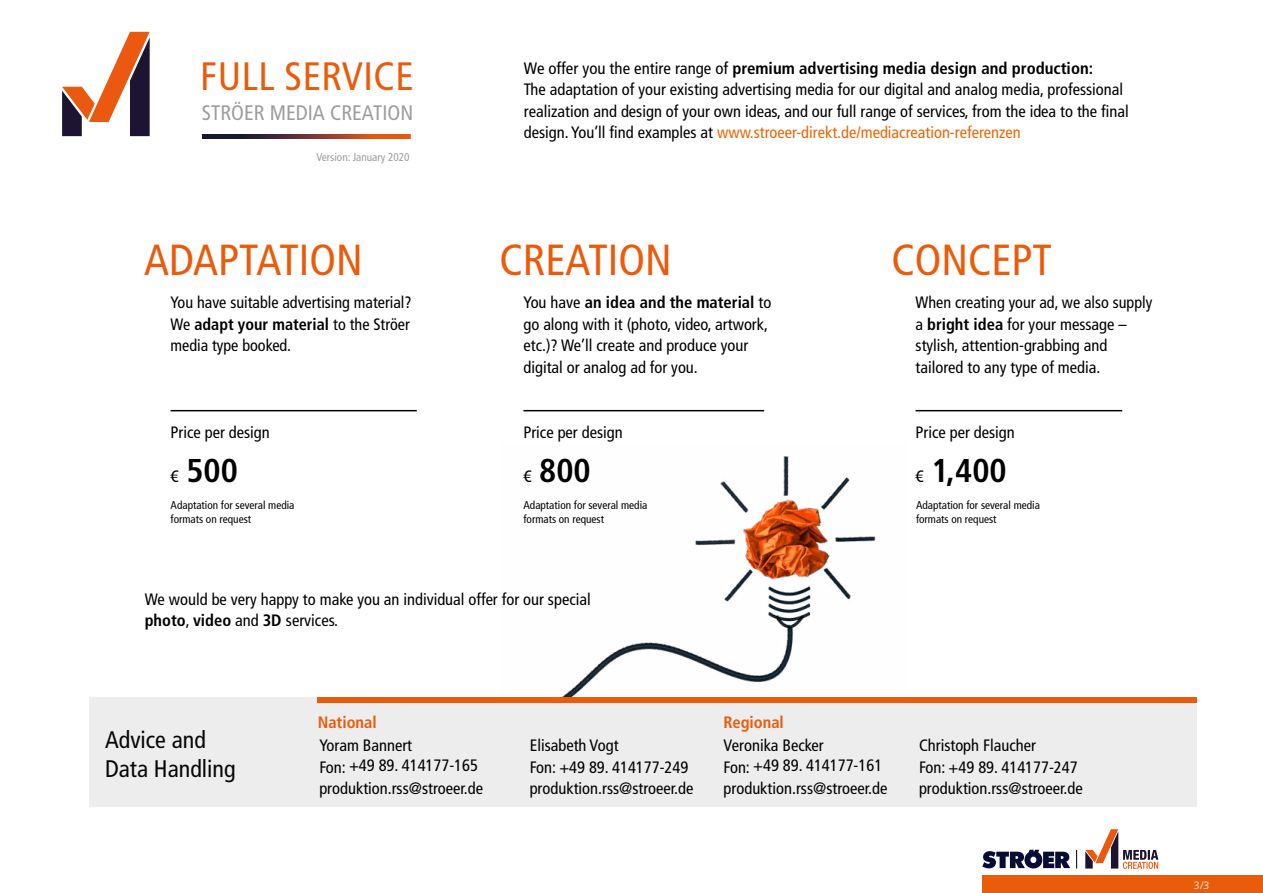
<style>
.page{position:relative;width:1263px;height:893px;background:#fff}
.page>*{position:absolute;margin:0;border:0;box-sizing:border-box;transform-origin:0 0}
.t1{font:condensed 43.5px "Frutiger LT Std";color:#ea5b0b}
.t2{font:condensed 39.6px "Frutiger LT Std";letter-spacing:.015em;color:#ea5b0b}
.t3{font:700 condensed 33px "Frutiger LT Std";color:#000}
.t4{font:condensed 24px/28.8px "Frutiger LT Std";color:#080505}
.t5{font:condensed 21px "Frutiger LT Std";color:#9d9d9c}
.t6{font:condensed 16.5px/21.5px "Frutiger LT Std";color:#000}
.t7{font:700 condensed 16.5px "Frutiger LT Std";color:#ea5b0b}
.t8{font:condensed 11.25px/13.5px "Stroeer Frutiger";color:#000}
.t9{font:condensed 11.25px "Frutiger LT Std";color:#9d9d9c}
.t10{font:300 10.5px "Frutiger";color:#fff}
.s1{font-weight:700}
.s2{color:#ec6608}
.s3{font-weight:400;font-size:16.5px}
</style>
<div class="page">
<img style="left:562px;top:456px;width:314px;height:241px">
<div style="left:89px;top:697px;width:1108px;height:110px;background:#ededed"></div>
<div style="left:317px;top:697px;width:880px;height:5px;background:#ea5b0b"></div>
<div style="left:982px;top:876px;width:281px;height:17px;background:#ea5b0b"></div>
<svg style="left:1085px;top:829px;width:73px;height:40px"></svg>
<svg style="left:1076px;top:850px;width:1px;height:18px"></svg>
<svg style="left:982px;top:850px;width:88px;height:18px"></svg>
<svg style="left:202px;top:134px;width:209px;height:5px"></svg>
<svg style="left:62px;top:32px;width:88px;height:104px"></svg>
<img style="left:202px;top:135px;width:208px;height:3px">
<hr style="left:171px;top:410px;width:246px;height:1px;background:#000">
<hr style="left:523px;top:410px;width:241px;height:1px;background:#000">
<hr style="left:915px;top:410px;width:207px;height:1px;background:#000">
<h2 class="t2" style="left:200px;top:53px;width:215px">FULL SERVICE</h2>
<p class="t5" style="left:202px;top:101px;width:213px">STRÖER MEDIA CREATION</p>
<p class="t9" style="left:316px;top:151px;width:95px">Version: January 2020</p>
<p class="t6" style="left:524px;top:57px;width:606px">We offer you the entire range of <span class="s1">premium advertising media design and production:<br></span>The adaptation of your existing advertising media for our digital and analog media, professional realization and design of your own ideas, and our full range of services, from the idea to the final design. You’ll find examples at <span class="s2">www.stroeer-direkt.de/mediacreation-referenzen</span></p>
<h1 class="t1" style="left:144px;top:235px;width:220px">ADAPTATION</h1>
<h1 class="t1" style="left:499px;top:235px;width:174px">CREATION</h1>
<h1 class="t1" style="left:891px;top:235px;width:162px">CONCEPT</h1>
<p class="t6" style="left:171px;top:292px;width:243px;text-align:justify">You have suitable advertising material?<br>We <span class="s1">adapt your material</span> to the Ströer media type booked.</p>
<p class="t6" style="left:171px;top:421px;width:101px">Price per design</p>
<p class="t6" style="left:523px;top:292px;width:249px">You have <span class="s1">an idea and the material</span> to go along with it (photo, video, artwork, etc.)? We’ll create and produce your digital or analog ad for you.</p>
<p class="t6" style="left:915px;top:292px;width:238px">When creating your ad, we also supply a <span class="s1">bright idea</span> for your message – stylish, attention-grabbing and tailored to any type of media.</p>
<p class="t6" style="left:523px;top:421px;width:101px">Price per design</p>
<p class="t6" style="left:915px;top:421px;width:101px">Price per design</p>
<h3 class="t3" style="left:171px;top:451px;width:69px"><span class="s3">€</span> 500</h3>
<h3 class="t3" style="left:523px;top:451px;width:69px"><span class="s3">€</span> 800</h3>
<h3 class="t3" style="left:915px;top:451px;width:93px"><span class="s3">€</span> 1,400</h3>
<p class="t8" style="left:171px;top:499px;width:125px">Adaptation for several media formats on request</p>
<p class="t8" style="left:523px;top:499px;width:125px">Adaptation for several media formats on request</p>
<p class="t8" style="left:916px;top:499px;width:125px">Adaptation for several media formats on request</p>
<p class="t6" style="left:145px;top:589px;width:447px">We would be very happy to make you an individual offer for our special <span class="s1">photo</span>, <span class="s1">video</span> and <span class="s1">3D</span> services.</p>
<h3 class="t4" style="left:105px;top:726px;width:132px">Advice and<br>Data Handling</h3>
<p class="t7" style="left:318px;top:713px;width:61px">National</p>
<p class="t7" style="left:723px;top:713px;width:62px">Regional</p>
<p class="t6" style="left:319px;top:736px;width:160px;line-height:20px">Yoram Bannert<br>Fon: +49 89. 414177-165</p>
<p class="t6" style="left:319px;top:778px;width:165px">produktion.rss@stroeer.de</p>
<p class="t6" style="left:530px;top:735px;width:165px">Elisabeth Vogt<br>Fon: +49 89. 414177-249 produktion.rss@stroeer.de</p>
<p class="t6" style="left:919px;top:735px;width:165px">Christoph Flaucher<br>Fon: +49 89. 414177-247 produktion.rss@stroeer.de</p>
<p class="t6" style="left:724px;top:736px;width:160px;line-height:20px">Veronika Becker<br>Fon: +49 89. 414177-161</p>
<p class="t6" style="left:724px;top:778px;width:165px">produktion.rss@stroeer.de</p>
<p class="t10" style="left:1194px;top:879px;width:17px">3/3</p>
</div>
